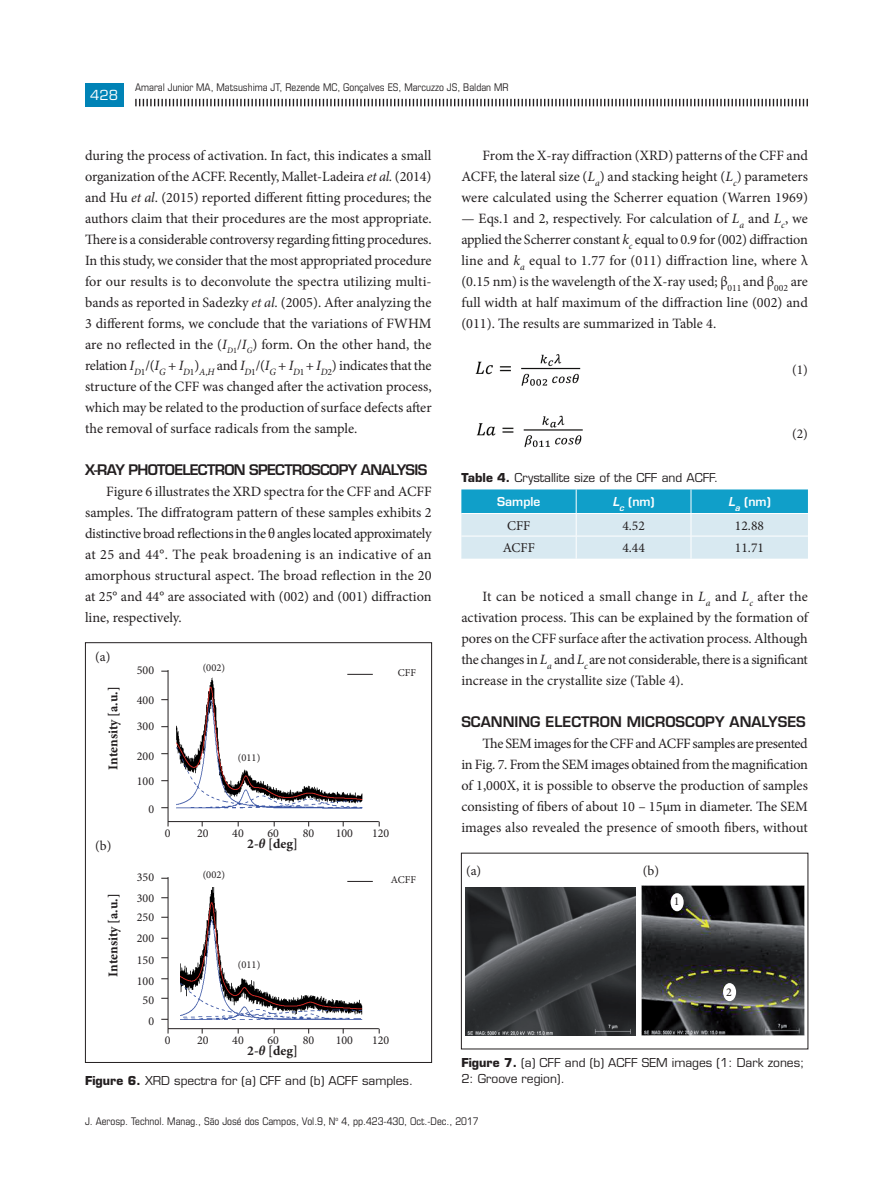
<style>
.page{position:relative;width:893px;height:1191px;background:#fff}
.page>*{position:absolute;margin:0;border:0;box-sizing:border-box;transform-origin:0 0}
.t1{font:14.25px/21px "Minion Pro";color:#231f20;text-align:justify}
.t2{font:600 14.25px "Eurostile LT Std";letter-spacing:-.05em;color:#231f20}
.t3{font:600 14.25px "Eurostile LT Std";color:#231f20}
.t4{font:13.5px "Minion Pro";color:#231f20}
.t5{font:700 13.5px "Minion Pro";letter-spacing:-.005em;color:#231f20}
.t6{font:13.5px "Eurostile LT Std";color:#fff}
.t7{font:12px/16.5px "Eurostile LT Std";color:#231f20}
.t8{font:12px/21.3px "Minion Pro";color:#231f20}
.t9{font:600 12px "Eurostile LT Std";color:#fff}
.t10{font:condensed 10.5px "Eurostile LT Std";color:#231f20}
.t11{font:10.5px "Minion Pro";color:#231f20}
.s1{font-style:italic}
.s2{font-weight:700}
</style>
<div class="page">
<svg style="left:135px;top:99px;width:673px;height:7px"></svg>
<div style="left:85px;top:83px;width:38px;height:23px;background:#0083b6"></div>
<img style="left:465px;top:887px;width:170px;height:148px">
<img style="left:642px;top:886px;width:162px;height:149px">
<div style="left:671px;top:893px;width:13px;height:18px;background:#fff;border-radius:50%"></div>
<div style="left:723px;top:983px;width:13px;height:18px;background:#fff;border-radius:50%"></div>
<img style="left:475px;top:354px;width:106px;height:32px">
<img style="left:476px;top:415px;width:107px;height:33px">
<img style="left:176px;top:677px;width:187px;height:132px">
<img style="left:180px;top:887px;width:183px;height:133px">
<div style="left:233px;top:951px;width:40px;height:21px;background:#fff"></div>
<div style="left:233px;top:748px;width:34px;height:21px;background:#fff"></div>
<hr style="left:168px;top:877px;width:1px;height:156px;background:#231f20">
<hr style="left:168px;top:1028px;width:211px;height:1px;background:#231f20">
<svg style="left:347px;top:881px;width:26px;height:1px"></svg>
<hr style="left:168px;top:670px;width:1px;height:156px;background:#231f20">
<hr style="left:168px;top:821px;width:211px;height:1px;background:#231f20">
<svg style="left:347px;top:674px;width:26px;height:1px"></svg>
<div style="left:85px;top:642px;width:347px;height:420px;border:1px solid #231f20"></div>
<svg style="left:461px;top:489px;width:347px;height:69px;background:#95d0e4"></svg>
<p class="t6" style="left:90px;top:86px;width:29px">428</p>
<p class="t10" style="left:135px;top:81px;width:375px">Amaral Junior MA, Matsushima JT, Rezende MC, Gonçalves ES, Marcuzzo JS, Baldan MR</p>
<p class="t1" style="left:85px;top:144px;width:348px">during the process of activation. In fact, this indicates a small organization of the ACFF. Recently, Mallet-Ladeira <span class="s1">et al.</span> (2014) and Hu <span class="s1">et al</span>. (2015) reported different fitting procedures; the authors claim that their procedures are the most appropriate.<br>There is a considerable controversy regarding fitting procedures.<br>In this study, we consider that the most appropriated procedure for our results is to deconvolute the spectra utilizing multi&shy;bands as reported in Sadezky <span class="s1">et al.</span> (2005). After analyzing the 3 different forms, we conclude that the variations of FWHM are no reflected in the (<span class="s1">I</span><sub>D</sub><sub>1</sub>/<span class="s1">I</span><sub>G</sub>) form. On the other hand, the relation <span class="s1">I</span><sub>D</sub><sub>1</sub>/(<span class="s1">I</span><sub>G</sub> + <span class="s1">I</span><sub>D</sub><sub>1</sub>)<sub>A</sub><sub>,</sub><sub>H</sub> and <span class="s1">I</span><sub>D</sub><sub>1</sub>/(<span class="s1">I</span><sub>G</sub> + <span class="s1">I</span><sub>D</sub><sub>1</sub>+ <span class="s1">I</span><sub>D</sub><sub>2</sub>) indicates that the structure of the CFF was changed after the activation process, which may be related to the production of surface defects after the removal of surface radicals from the sample.</p>
<p class="t2" style="left:85px;top:460px;width:344px">X-RAY PHOTOELECTRON SPECTROSCOPY ANALYSIS</p>
<p class="t1" style="left:85px;top:480px;width:348px;text-indent:21px">Figure 6 illustrates the XRD spectra for the CFF and ACFF samples. The diffratogram pattern of these samples exhibits 2 distinctive broad reflections in the θ angles located approximately at 25 and 44°. The peak broadening is an indicative of an amorphous structural aspect. The broad reflection in the 20 at 25° and 44° are associated with (002) and (001) diffraction line, respectively.</p>
<p class="t4" style="left:95px;top:647px;width:17px">(a)</p>
<p class="t4" style="left:90px;top:655px;width:17px">(a)</p>
<p class="t5" style="left:104px;top:769px;width:85px;rotate:-90deg">Intensity [a.u.]</p>
<p class="t4" style="left:95px;top:836px;width:18px">(b)</p>
<p class="t5" style="left:104px;top:976px;width:85px;rotate:-90deg">Intensity [a.u.]</p>
<p class="t11" style="left:203px;top:660px;width:24px">(002)</p>
<p class="t8" style="left:137px;top:659px;width:19px">500</p>
<p class="t8" style="left:137px;top:687px;width:19px;line-height:26.2px">400<br>300</p>
<p class="t8" style="left:137px;top:743px;width:19px;line-height:25.5px">200<br>100</p>
<p class="t11" style="left:238px;top:751px;width:24px">(011)</p>
<p class="t8" style="left:148px;top:798px;width:7px">0</p>
<p class="t8" style="left:165px;top:822px;width:7px">0</p>
<p class="t8" style="left:197px;top:822px;width:13px">20</p>
<p class="t8" style="left:232px;top:822px;width:13px">40</p>
<p class="t8" style="left:268px;top:822px;width:13px">60</p>
<p class="t8" style="left:303px;top:822px;width:13px">80</p>
<p class="t8" style="left:336px;top:822px;width:19px">100</p>
<p class="t8" style="left:372px;top:822px;width:19px">120</p>
<p class="t5" style="left:247px;top:834px;width:52px">2-<span class="s1">θ</span> [deg]</p>
<p class="t11" style="left:398px;top:666px;width:20px">CFF</p>
<p class="t8" style="left:137px;top:867px;width:19px">350<br>300</p>
<p class="t8" style="left:137px;top:906px;width:19px;text-align:justify">250<br>200<br>150<br>100</p>
<p class="t8" style="left:143px;top:989px;width:13px;text-align:center">50<br>0</p>
<p class="t11" style="left:203px;top:867px;width:24px">(002)</p>
<p class="t11" style="left:238px;top:958px;width:24px">(011)</p>
<p class="t11" style="left:391px;top:873px;width:27px">ACFF</p>
<p class="t8" style="left:165px;top:1029px;width:7px">0</p>
<p class="t8" style="left:197px;top:1029px;width:13px">20</p>
<p class="t8" style="left:232px;top:1029px;width:13px">40</p>
<p class="t8" style="left:268px;top:1029px;width:13px">60</p>
<p class="t8" style="left:303px;top:1029px;width:13px">80</p>
<p class="t8" style="left:336px;top:1029px;width:19px">100</p>
<p class="t8" style="left:372px;top:1029px;width:19px">120</p>
<p class="t5" style="left:247px;top:1041px;width:52px">2-<span class="s1">θ</span> [deg]</p>
<p class="t7" style="left:85px;top:1072px;width:330px"><span class="s2">Figure 6.</span> XRD spectra for (a) CFF and (b) ACFF samples.</p>
<p class="t1" style="left:461px;top:144px;width:348px;text-indent:21px">From the X-ray diffraction (XRD) patterns of the CFF and ACFF, the lateral size (<span class="s1">L</span><sub>a</sub>) and stacking height (<span class="s1">L</span><sub>c</sub>) parameters were calculated using the Scherrer equation (Warren 1969)</p>
<p class="t1" style="left:461px;top:207px;width:348px">— Eqs.1 and 2, respectively. For calculation of <span class="s1">L</span><sub>a</sub> and <span class="s1">L</span><sub>c</sub>, we applied the Scherrer constant <span class="s1">k</span><sub>c</sub> equal to 0.9 for (002) diffraction line and <span class="s1">k</span><sub>a</sub> equal to 1.77 for (011) diffraction line, where λ (0.15 nm) is the wavelength of the X-ray used; β<sub>011</sub> and β<sub>002</sub> are full width at half maximum of the diffraction line (002) and (011). The results are summarized in Table 4.</p>
<p class="t4" style="left:792px;top:361px;width:17px">(1)</p>
<p class="t7" style="left:461px;top:469px;width:258px"><span class="s2">Table 4.</span> Crystallite size of the CFF and ACFF.</p>
<p class="t9" style="left:497px;top:494px;width:45px">SAMPLE</p>
<p class="t9" style="left:612px;top:494px;width:44px"><span class="s1">L</span><sub>c</sub> (NM)</p>
<p class="t9" style="left:728px;top:494px;width:44px"><span class="s1">L</span><sub>a</sub> (NM)</p>
<p class="t4" style="left:507px;top:516px;width:25px">CFF</p>
<p class="t4" style="left:622px;top:516px;width:24px">4.52</p>
<p class="t4" style="left:735px;top:516px;width:30px">12.88</p>
<p class="t4" style="left:503px;top:539px;width:34px">ACFF</p>
<p class="t4" style="left:622px;top:539px;width:24px">4.44</p>
<p class="t4" style="left:735px;top:539px;width:30px">11.71</p>
<p class="t4" style="left:792px;top:424px;width:17px">(2)</p>
<p class="t1" style="left:461px;top:585px;width:348px;text-indent:21px">It can be noticed a small change in <span class="s1">L</span><sub>a</sub> and <span class="s1">L</span><sub>c</sub> after the activation process. This can be explained by the formation of pores on the CFF surface after the activation process. Although the changes in <span class="s1">L</span><sub>a</sub> and <span class="s1">L</span><sub>c</sub>are not considerable, there is a significant increase in the crystallite size (Table 4).</p>
<p class="t3" style="left:461px;top:712px;width:346px">SCANNING ELECTRON MICROSCOPY ANALYSES</p>
<p class="t1" style="left:461px;top:732px;width:348px;text-indent:21px">The SEM images for the CFF and ACFF samples are presented in Fig. 7. From the SEM images obtained from the magnification of 1,000X, it is possible to observe the production of samples consisting of fibers of about 10 – 15µm in diameter. The SEM images also revealed the presence of smooth fibers, without</p>
<p class="t4" style="left:466px;top:861px;width:17px">(a)</p>
<p class="t4" style="left:643px;top:861px;width:18px">(b)</p>
<p class="t8" style="left:674px;top:890px;width:7px">1</p>
<p class="t8" style="left:726px;top:981px;width:7px">2</p>
<p class="t7" style="left:461px;top:1054px;width:344px"><span class="s2">Figure 7.</span> (a) CFF and (b) ACFF SEM images (1: Dark zones;<br>2: Groove region).</p>
<p class="t10" style="left:85px;top:1114px;width:395px">J. Aerosp. Technol. Manag., São José dos Campos, Vol.9, N<sup>o</sup> 4, pp.423-430, Oct.-Dec., 2017</p>
</div>
